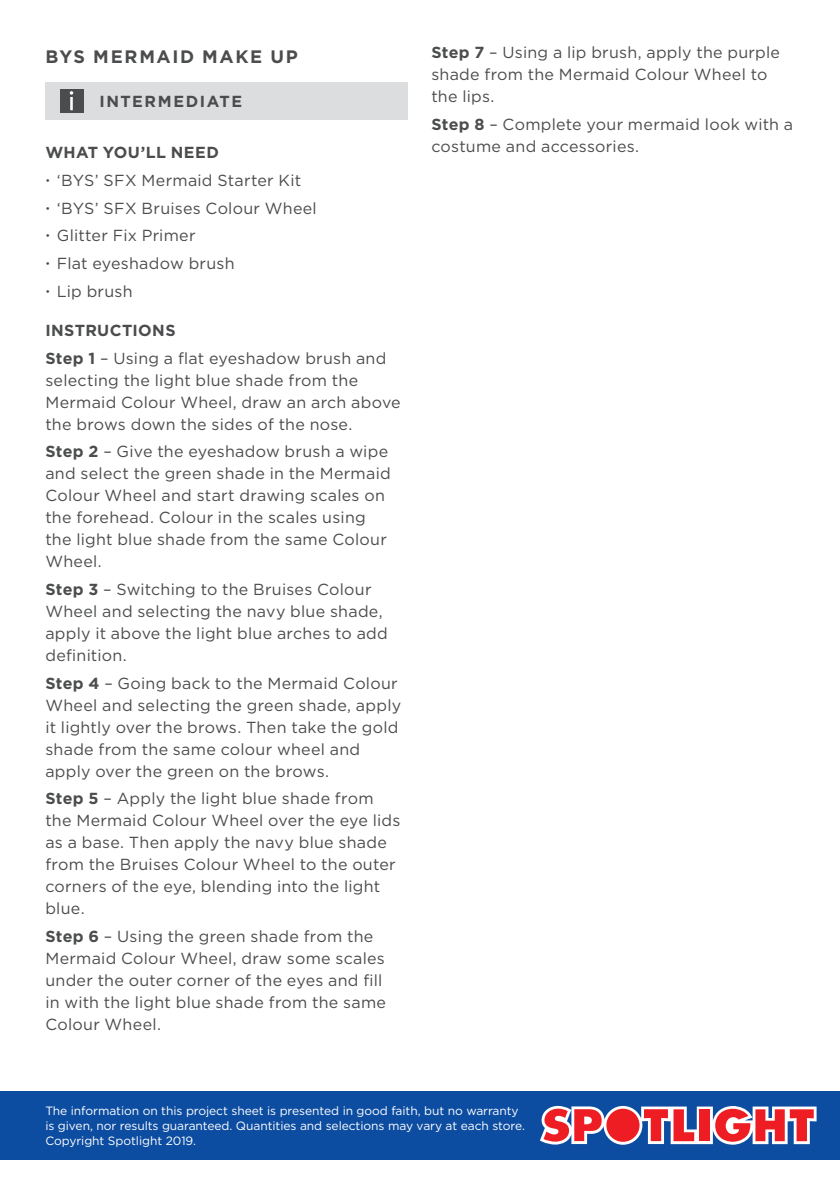
<style>
.page{position:relative;width:840px;height:1191px;background:#fff}
.page>*{position:absolute;margin:0;border:0;box-sizing:border-box;transform-origin:0 0}
.t1{font:700 18px "Gotham";letter-spacing:.09em;color:#4b4c4d}
.PROJECT_COPY{font:16px/22px "Gotham";letter-spacing:.015em;color:#4b4c4d}
.SUBHEAD{font:700 16px "Gotham";letter-spacing:.025em;color:#4b4c4d}
.SUBHEAD-2{font:700 16px "Gotham";letter-spacing:.095em;color:#4b4c4d}
.t2{font:12px/15px "Gotham";letter-spacing:-.005em;color:#fff}
.s1{font-size:10px}
.s2{font-weight:700}
</style>
<div class="page">
<div style="left:45px;top:82px;width:363px;height:37px;background:#dcdddf"></div>
<div style="left:60px;top:89px;width:23px;height:24px;background:#4b4c4d"></div>
<svg style="left:70px;top:91px;width:3px;height:19px"></svg>
<div style="left:0;top:1090px;width:839px;height:69px;background:#0d4da1"></div>
<svg style="left:540px;top:1106px;width:276px;height:38px;background:#c97082"></svg>
<p class="t1" style="left:45px;top:45px;width:254px">BYS MERMAID MAKE UP</p>
<p class="SUBHEAD-2" style="left:99px;top:90px;width:144px">INTERMEDIATE</p>
<p class="SUBHEAD" style="left:45px;top:142px;width:175px">WHAT YOU’LL NEED</p>
<p class="PROJECT_COPY" style="left:45px;top:169px;width:257px"><span class="s1">•</span> ‘BYS’ SFX Mermaid Starter Kit</p>
<p class="PROJECT_COPY" style="left:45px;top:197px;width:273px"><span class="s1">•</span> ‘BYS’ SFX Bruises Colour Wheel</p>
<p class="PROJECT_COPY" style="left:45px;top:224px;width:152px"><span class="s1">•</span> Glitter Fix Primer</p>
<p class="PROJECT_COPY" style="left:45px;top:252px;width:190px"><span class="s1">•</span> Flat eyeshadow brush</p>
<p class="PROJECT_COPY" style="left:45px;top:280px;width:89px"><span class="s1">•</span> Lip brush</p>
<p class="SUBHEAD" style="left:45px;top:319px;width:132px">INSTRUCTIONS</p>
<p class="PROJECT_COPY" style="left:45px;top:346px;width:356px"><span class="s2">Step 1</span> – Using a flat eyeshadow brush and selecting the light blue shade from the Mermaid Colour Wheel, draw an arch above the brows down the sides of the nose.</p>
<p class="PROJECT_COPY" style="left:45px;top:440px;width:346px"><span class="s2">Step 2</span> – Give the eyeshadow brush a wipe and select the green shade in the Mermaid Colour Wheel and start drawing scales on the forehead. Colour in the scales using the light blue shade from the same Colour Wheel.</p>
<p class="PROJECT_COPY" style="left:45px;top:578px;width:344px"><span class="s2">Step 3</span> – Switching to the Bruises Colour Wheel and selecting the navy blue shade, apply it above the light blue arches to add definition.</p>
<p class="PROJECT_COPY" style="left:45px;top:671px;width:357px"><span class="s2">Step 4</span> – Going back to the Mermaid Colour Wheel and selecting the green shade, apply it lightly over the brows. Then take the gold shade from the same colour wheel and apply over the green on the brows.</p>
<p class="PROJECT_COPY" style="left:45px;top:787px;width:356px"><span class="s2">Step 5</span> – Apply the light blue shade from the Mermaid Colour Wheel over the eye lids as a base. Then apply the navy blue shade from the Bruises Colour Wheel to the outer corners of the eye, blending into the light blue.</p>
<p class="PROJECT_COPY" style="left:45px;top:925px;width:342px"><span class="s2">Step 6</span> – Using the green shade from the Mermaid Colour Wheel, draw some scales under the outer corner of the eyes and fill in with the light blue shade from the same Colour Wheel.</p>
<p class="PROJECT_COPY" style="left:431px;top:41px;width:350px"><span class="s2">Step 7</span> – Using a lip brush, apply the purple shade from the Mermaid Colour Wheel to the lips.</p>
<p class="PROJECT_COPY" style="left:431px;top:113px;width:363px"><span class="s2">Step 8</span> – Complete your mermaid look with a costume and accessories.</p>
<p class="t2" style="left:45px;top:1103px;width:481px">The information on this project sheet is presented in good faith, but no warranty is given, nor results guaranteed. Quantities and selections may vary at each store.<br>Copyright Spotlight 2019.</p>
</div>
